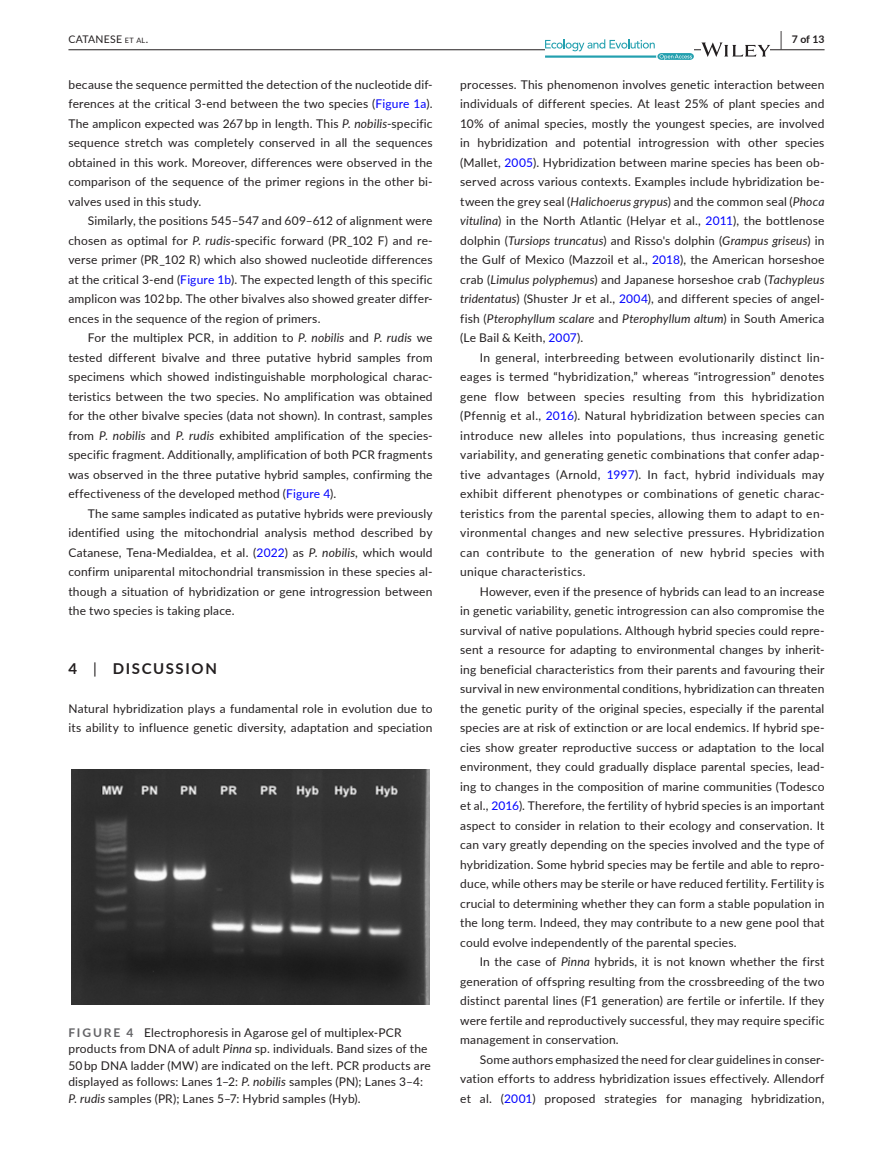
<style>
.page{position:relative;width:893px;height:1174px;background:#fff}
.page>*{position:absolute;margin:0;border:0;box-sizing:border-box;transform-origin:0 0}
.t1{font:700 15px "Lato";letter-spacing:.11em;color:#231f20}
.t2{font:12px/19.5px "Lato";letter-spacing:.015em;color:#231f20;text-align:justify}
.t3{font:10.5px "Lato";letter-spacing:.02em;color:#231f20}
.t4{font:700 10.5px "Lato";color:#231f20}
.s1{font-size:7.35px}
.s2{font-size:19.5px}
.s3{color:#00f}
.s4{font-style:italic}
.s5{font-weight:400}
.s6{font-weight:700;color:#636366}
</style>
<div class="page">
<hr style="left:68px;top:49px;width:756px;height:1px;background:#231f20">
<svg style="left:545px;top:39px;width:149px;height:21px"></svg>
<svg style="left:701px;top:42px;width:69px;height:15px"></svg>
<div style="left:68px;top:769px;width:365px;height:235px;background:linear-gradient(to bottom,#fff,#fff)"></div>
<img style="left:72px;top:769px;width:357px;height:235px">
<p class="t3" style="left:68px;top:31px;width:81px">CATANESE <span class="s1">et al</span>.</p>
<p class="t4" style="left:780px;top:31px;width:46px"><span class="s2">|</span> 7 of 13</p>
<p class="t2" style="left:68px;top:74px;width:366px">because the sequence permitted the detection of the nucleotide dif&shy;ferences at the critical 3-end between the two species (<span class="s3">Figure 1a</span>).<br>The amplicon expected was 267 bp in length. This <span class="s4">P. nobilis</span>-specific sequence stretch was completely conserved in all the sequences obtained in this work. Moreover, differences were observed in the comparison of the sequence of the primer regions in the other bi&shy;valves used in this study.</p>
<p class="t2" style="left:68px;top:210px;width:366px;text-indent:20px">Similarly, the positions 545–547 and 609–612 of alignment were chosen as optimal for <span class="s4">P. rudis</span>-specific forward (PR_102 F) and re&shy;verse primer (PR_102 R) which also showed nucleotide differences at the critical 3-end (<span class="s3">Figure 1b</span>). The expected length of this specific amplicon was 102 bp. The other bivalves also showed greater differ&shy;ences in the sequence of the region of primers.</p>
<p class="t2" style="left:68px;top:327px;width:366px;text-indent:20px">For the multiplex PCR, in addition to <span class="s4">P. nobilis</span> and <span class="s4">P. rudis</span> we tested different bivalve and three putative hybrid samples from specimens which showed indistinguishable morphological charac&shy;teristics between the two species. No amplification was obtained for the other bivalve species (data not shown). In contrast, samples from <span class="s4">P. nobilis</span> and <span class="s4">P. rudis</span> exhibited amplification of the species&shy;specific fragment. Additionally, amplification of both PCR fragments was observed in the three putative hybrid samples, confirming the effectiveness of the developed method (<span class="s3">Figure 4</span>).</p>
<p class="t2" style="left:68px;top:503px;width:366px;text-indent:20px">The same samples indicated as putative hybrids were previously identified using the mitochondrial analysis method described by Catanese, Tena-Medialdea, et al. (<span class="s3">2022</span>) as <span class="s4">P. nobilis</span>, which would confirm uniparental mitochondrial transmission in these species al&shy;though a situation of hybridization or gene introgression between the two species is taking place.</p>
<p class="t2" style="left:460px;top:74px;width:366px">processes. This phenomenon involves genetic interaction between individuals of different species. At least 25% of plant species and 10% of animal species, mostly the youngest species, are involved in hybridization and potential introgression with other species (Mallet, <span class="s3">2005</span>). Hybridization between marine species has been ob&shy;served across various contexts. Examples include hybridization be&shy;tween the grey seal (<span class="s4">Halichoerus grypus</span>) and the common seal (<span class="s4">Phoca vitulina</span>) in the North Atlantic (Helyar et al., <span class="s3">2011</span>), the bottlenose dolphin (<span class="s4">Tursiops truncatus</span>) and Risso's dolphin (<span class="s4">Grampus griseus</span>) in the Gulf of Mexico (Mazzoil et al., <span class="s3">2018</span>), the American horseshoe crab (<span class="s4">Limulus polyphemus</span>) and Japanese horseshoe crab (<span class="s4">Tachypleus tridentatus</span>) (Shuster Jr et al., <span class="s3">2004</span>), and different species of angel&shy;fish (<span class="s4">Pterophyllum scalare</span> and <span class="s4">Pterophyllum altum</span>) in South America (Le Bail &amp; Keith, <span class="s3">2007</span>).</p>
<p class="t2" style="left:460px;top:347px;width:366px;text-indent:20px">In general, interbreeding between evolutionarily distinct lin&shy;eages is termed “hybridization,” whereas “introgression” denotes gene flow between species resulting from this hybridization (Pfennig et al., <span class="s3">2016</span>). Natural hybridization between species can introduce new alleles into populations, thus increasing genetic variability, and generating genetic combinations that confer adap&shy;tive advantages (Arnold, <span class="s3">1997</span>). In fact, hybrid individuals may exhibit different phenotypes or combinations of genetic charac&shy;teristics from the parental species, allowing them to adapt to en&shy;vironmental changes and new selective pressures. Hybridization can contribute to the generation of new hybrid species with unique characteristics.</p>
<p class="t2" style="left:460px;top:581px;width:366px;text-indent:20px">However, even if the presence of hybrids can lead to an increase in genetic variability, genetic introgression can also compromise the survival of native populations. Although hybrid species could repre&shy;sent a resource for adapting to environmental changes by inherit&shy;ing beneficial characteristics from their parents and favouring their survival in new environmental conditions, hybridization can threaten the genetic purity of the original species, especially if the parental species are at risk of extinction or are local endemics. If hybrid spe&shy;cies show greater reproductive success or adaptation to the local environment, they could gradually displace parental species, lead&shy;ing to changes in the composition of marine communities (Todesco et al., <span class="s3">2016</span>). Therefore, the fertility of hybrid species is an important aspect to consider in relation to their ecology and conservation. It can vary greatly depending on the species involved and the type of hybridization. Some hybrid species may be fertile and able to repro&shy;duce, while others may be sterile or have reduced fertility. Fertility is crucial to determining whether they can form a stable population in the long term. Indeed, they may contribute to a new gene pool that could evolve independently of the parental species.</p>
<p class="t2" style="left:460px;top:951px;width:366px;text-indent:20px">In the case of <span class="s4">Pinna</span> hybrids, it is not known whether the first generation of offspring resulting from the crossbreeding of the two distinct parental lines (F1 generation) are fertile or infertile. If they were fertile and reproductively successful, they may require specific management in conservation.</p>
<p class="t2" style="left:460px;top:1049px;width:366px;text-indent:20px">Some authors emphasized the need for clear guidelines in conser&shy;vation efforts to address hybridization issues effectively. Allendorf et al. (<span class="s3">2001</span>) proposed strategies for managing hybridization,</p>
<p class="t1" style="left:68px;top:657px;width:150px">4 <span class="s5">|</span> DISCUSSION</p>
<p class="t2" style="left:68px;top:698px;width:366px">Natural hybridization plays a fundamental role in evolution due to its ability to influence genetic diversity, adaptation and speciation</p>
<p class="t2" style="left:68px;top:1023px;width:364px;line-height:16.5px;text-align:left"><span class="s6">FIGURE 4</span> Electrophoresis in Agarose gel of multiplex-PCR products from DNA of adult <span class="s4">Pinna</span> sp. individuals. Band sizes of the 50 bp DNA ladder (MW) are indicated on the left. PCR products are displayed as follows: Lanes 1–2: <span class="s4">P. nobilis</span> samples (PN); Lanes 3–4:<br><span class="s4">P. rudis</span> samples (PR); Lanes 5–7: Hybrid samples (Hyb).</p>
</div>
